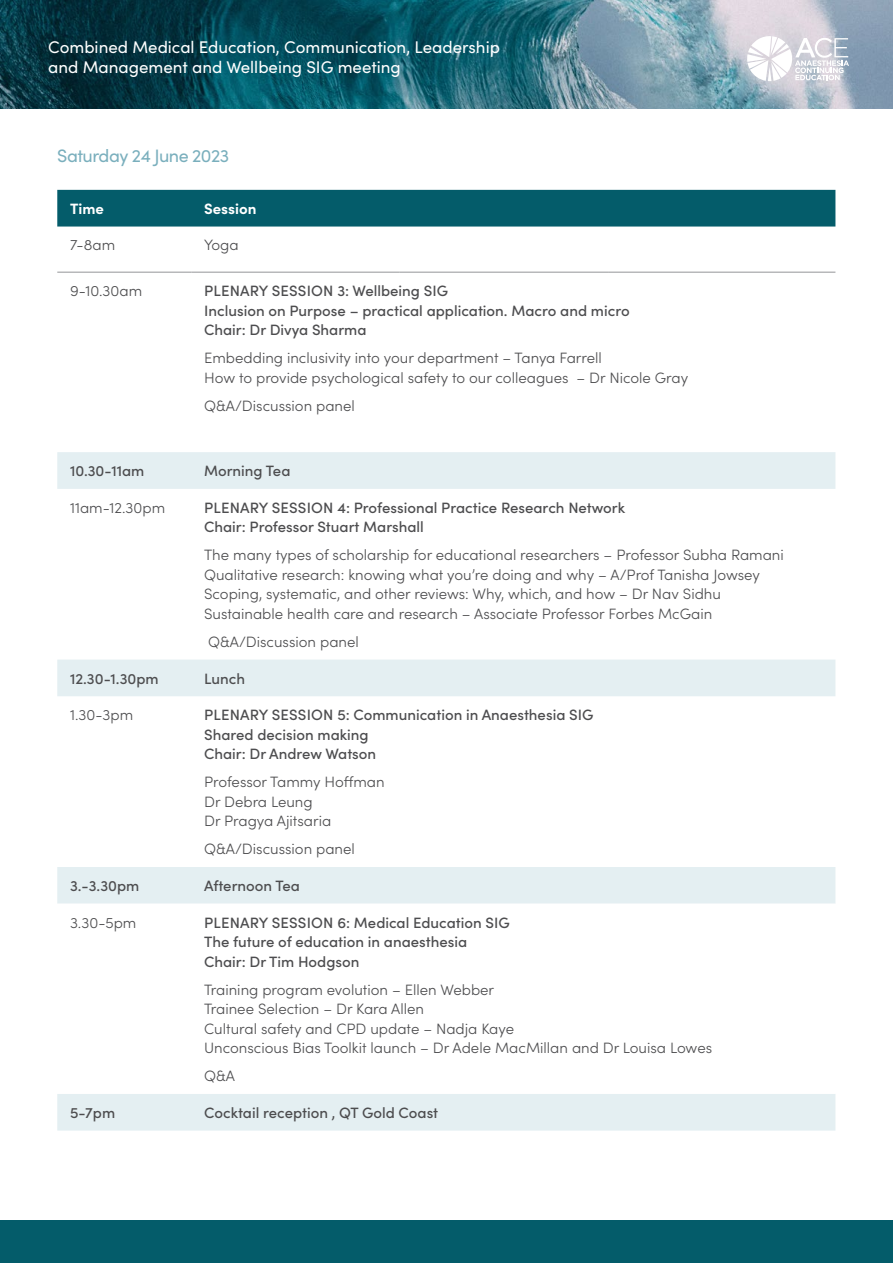
<style>
.page{position:relative;width:893px;height:1263px;background:#fff}
.page>*{position:absolute;margin:0;border:0;box-sizing:border-box;transform-origin:0 0}
.t1{font:18px "Sofia Pro";letter-spacing:-.03em;color:#7aafbd}
.t2{font:16.95px/19.8px "Sofia Pro";color:#fff}
.t3{font:300 15px/19.5px "Sofia Pro";color:#4d4d4f}
.t4{font:500 15px/19.5px "Sofia Pro";color:#4d4d4f}
.t5{font:700 15px "Sofia Pro";color:#fff}
</style>
<div class="page">
<img style="left:0;top:1px;width:893px;height:107px">
<div style="left:0;top:1220px;width:893px;height:43px;background:#045c6a"></div>
<svg style="left:747px;top:36px;width:102px;height:45px"></svg>
<div style="left:57px;top:190px;width:778px;height:37px;background:#045c6a"></div>
<svg style="left:57px;top:452px;width:778px;height:678px"></svg>
<svg style="left:57px;top:904px;width:778px;height:190px"></svg>
<hr style="left:57px;top:272px;width:134px;height:1px;background:#939598">
<hr style="left:191px;top:272px;width:209px;height:1px;background:#939598">
<hr style="left:400px;top:272px;width:208px;height:1px;background:#939598">
<hr style="left:608px;top:272px;width:227px;height:1px;background:#939598">
<p class="t2" style="left:48px;top:36px;width:453px">Combined Medical Education, Communication, Leadership and Management and Wellbeing SIG meeting</p>
<p class="t1" style="left:57px;top:143px;width:173px">Saturday 24 June 2023</p>
<p class="t5" style="left:70px;top:197px;width:35px">Time</p>
<p class="t5" style="left:204px;top:197px;width:54px">Session</p>
<p class="t3" style="left:70px;top:235px;width:47px">7-8am</p>
<p class="t3" style="left:204px;top:235px;width:36px">Yoga</p>
<p class="t3" style="left:70px;top:280px;width:74px">9-10.30am</p>
<p class="t4" style="left:204px;top:280px;width:427px">PLENARY SESSION 3: Wellbeing SIG<br>Inclusion on Purpose – practical application. Macro and micro<br>Chair: Dr Divya Sharma</p>
<p class="t3" style="left:204px;top:347px;width:485px">Embedding inclusivity into your department – Tanya Farrell<br>How to provide psychological safety to our colleagues – Dr Nicole Gray</p>
<p class="t3" style="left:204px;top:395px;width:152px">Q&amp;A/Discussion panel</p>
<p class="t4" style="left:70px;top:460px;width:76px">10.30-11am</p>
<p class="t4" style="left:204px;top:460px;width:88px">Morning Tea</p>
<p class="t3" style="left:70px;top:497px;width:97px">11am-12.30pm</p>
<p class="t4" style="left:204px;top:497px;width:423px">PLENARY SESSION 4: Professional Practice Research Network<br>Chair: Professor Stuart Marshall</p>
<p class="t3" style="left:204px;top:544px;width:581px">The many types of scholarship for educational researchers – Professor Subha Ramani Qualitative research: knowing what you’re doing and why – A/Prof Tanisha Jowsey Scoping, systematic, and other reviews: Why, which, and how – Dr Nav Sidhu Sustainable health care and research – Associate Professor Forbes McGain</p>
<p class="t3" style="left:208px;top:631px;width:152px">Q&amp;A/Discussion panel</p>
<p class="t4" style="left:70px;top:668px;width:90px">12.30-1.30pm</p>
<p class="t4" style="left:204px;top:668px;width:42px">Lunch</p>
<p class="t3" style="left:70px;top:704px;width:65px">1.30-3pm</p>
<p class="t4" style="left:204px;top:704px;width:391px">PLENARY SESSION 5: Communication in Anaesthesia SIG<br>Shared decision making<br>Chair: Dr Andrew Watson</p>
<p class="t3" style="left:204px;top:771px;width:182px">Professor Tammy Hoffman<br>Dr Debra Leung<br>Dr Pragya Ajitsaria</p>
<p class="t3" style="left:204px;top:838px;width:152px">Q&amp;A/Discussion panel</p>
<p class="t4" style="left:70px;top:875px;width:71px">3.-3.30pm</p>
<p class="t4" style="left:204px;top:875px;width:97px">Afternoon Tea</p>
<p class="t3" style="left:70px;top:912px;width:68px">3.30-5pm</p>
<p class="t4" style="left:204px;top:912px;width:307px">PLENARY SESSION 6: Medical Education SIG<br>The future of education in anaesthesia<br>Chair: Dr Tim Hodgson</p>
<p class="t3" style="left:204px;top:979px;width:510px">Training program evolution – Ellen Webber<br>Trainee Selection – Dr Kara Allen<br>Cultural safety and CPD update – Nadja Kaye<br>Unconscious Bias Toolkit launch – Dr Adele MacMillan and Dr Louisa Lowes</p>
<p class="t3" style="left:204px;top:1065px;width:32px">Q&amp;A</p>
<p class="t4" style="left:70px;top:1102px;width:47px">5-7pm</p>
<p class="t4" style="left:204px;top:1102px;width:236px">Cocktail reception , QT Gold Coast</p>
</div>
